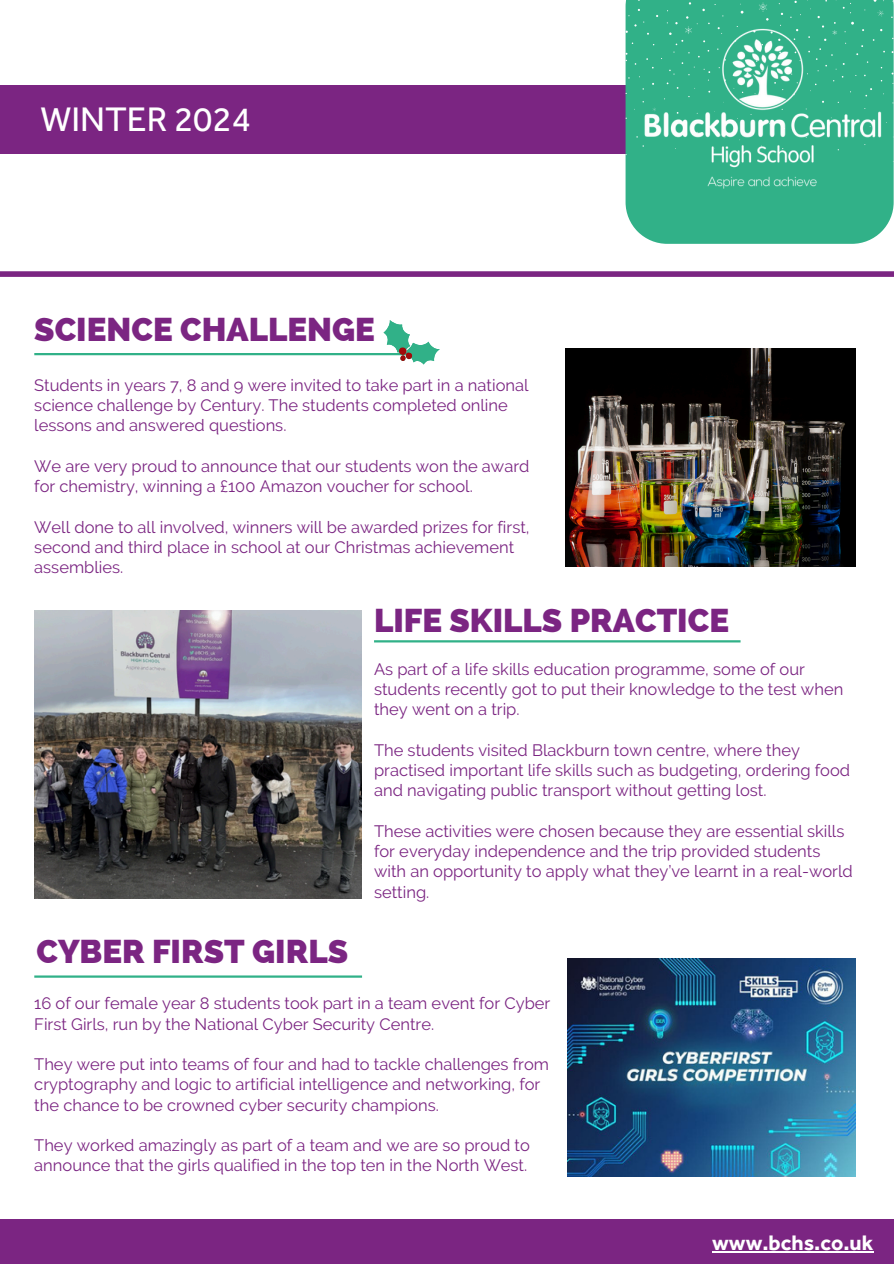
<style>
.page{position:relative;width:894px;height:1264px;background:#fff}
.page>*{position:absolute;margin:0;border:0;box-sizing:border-box;transform-origin:0 0}
.t1{font:35.25px "Effra";color:#fff}
.t2{font:800 33px "Raleway";color:#7b2582}
.t3{font:700 21.75px "Effra";color:#fff}
.t4{font:16.5px/20.2px "Raleway";color:#7b2582}
</style>
<div class="page">
<div style="left:0;top:85px;width:880px;height:69px;background:#7b2582"></div>
<div style="left:0;top:271px;width:893px;height:6px;background:#7b2582"></div>
<svg style="left:625px;top:139px;width:267px;height:104px;background:#44b892"></svg>
<hr style="left:374px;top:640px;width:366px;height:2px;background:#31b188">
<hr style="left:34px;top:353px;width:378px;height:2px;background:#31b188">
<svg style="left:383px;top:320px;width:56px;height:44px"></svg>
<hr style="left:34px;top:975px;width:328px;height:2px;background:#31b188">
<img style="left:565px;top:348px;width:290px;height:219px">
<img style="left:34px;top:610px;width:328px;height:288px">
<div style="left:0;top:1218px;width:893px;height:45px;background:#7b2582"></div>
<img style="left:627px;top:0;width:266px;height:216px">
<img style="left:567px;top:958px;width:288px;height:218px">
<hr style="left:712px;top:1250px;width:161px;height:2px;background:#fff">
<p class="t1" style="left:40px;top:97px;width:212px">WINTER 2024</p>
<p class="t2" style="left:34px;top:309px;width:342px">SCIENCE CHALLENGE</p>
<h2 class="t4" style="left:34px;top:375px;width:495px">Students in years 7, 8 and 9 were invited to take part in a national science challenge by Century. The students completed online lessons and answered questions.</h2>
<p class="t4" style="left:34px;top:456px;width:496px">We are very proud to announce that our students won the award for chemistry, winning a £100 Amazon voucher for school.</p>
<h1 class="t4" style="left:34px;top:516px;width:496px">Well done to all involved, winners will be awarded prizes for first, second and third place in school at our Christmas achievement assemblies.</h1>
<p class="t2" style="left:374px;top:600px;width:356px">LIFE SKILLS PRACTICE</p>
<p class="t2" style="left:36px;top:931px;width:313px">CYBER FIRST GIRLS</p>
<p class="t4" style="left:374px;top:659px;width:470px">As part of a life skills education programme, some of our students recently got to put their knowledge to the test when they went on a trip.</p>
<p class="t4" style="left:374px;top:740px;width:477px">The students visited Blackburn town centre, where they practised important life skills such as budgeting, ordering food and navigating public transport without getting lost.</p>
<p class="t4" style="left:374px;top:821px;width:480px">These activities were chosen because they are essential skills for everyday independence and the trip provided students with an opportunity to apply what they’ve learnt in a real-world setting.</p>
<p class="t4" style="left:34px;top:993px;width:517px">16 of our female year 8 students took part in a team event for Cyber<br>First Girls, run by the National Cyber Security Centre.</p>
<p class="t4" style="left:34px;top:1054px;width:516px">They were put into teams of four and had to tackle challenges from cryptography and logic to artificial intelligence and networking, for the chance to be crowned cyber security champions.</p>
<p class="t4" style="left:34px;top:1135px;width:497px">They worked amazingly as part of a team and we are so proud to announce that the girls qualified in the top ten in the North West.</p>
<h1 class="t3" style="left:712px;top:1229px;width:163px">www.bchs.co.uk</h1>
</div>
